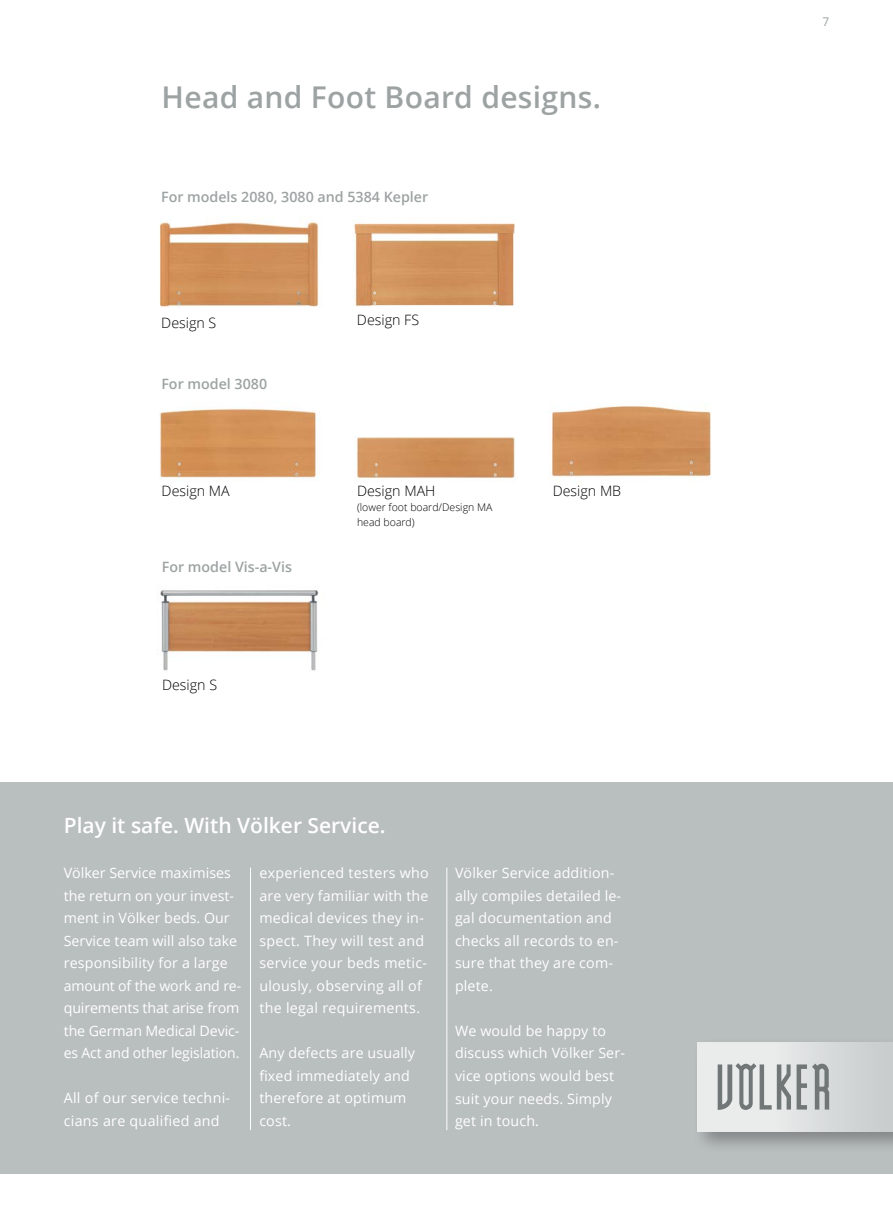
<style>
.page{position:relative;width:893px;height:1212px;background:#fff}
.page>*{position:absolute;margin:0;border:0;box-sizing:border-box;transform-origin:0 0}
.t1{font:600 30px "Open Sans";letter-spacing:.01em;color:#9da2a2}
.t2{font:600 21px "Open Sans";color:#fff}
.t3{font:14.25px/22.5px "Open Sans";letter-spacing:.01em;color:#fff}
.t4{font:600 14.25px "Open Sans";color:#9da2a2}
.t5{font:300 14.25px "Open Sans";color:#000}
.t6{font:12px "Open Sans";color:#9da2a2}
.t7{font:300 10.5px/15px "Open Sans";color:#000}
</style>
<div class="page">
<img style="left:355px;top:436px;width:160px;height:45px">
<img style="left:159px;top:408px;width:158px;height:71px">
<img style="left:549px;top:405px;width:162px;height:76px">
<img style="left:159px;top:221px;width:160px;height:86px">
<img style="left:353px;top:221px;width:162px;height:86px">
<img style="left:160px;top:590px;width:159px;height:81px">
<div style="left:0;top:782px;width:893px;height:392px;background:#b9bebe"></div>
<div style="left:692px;top:1036px;width:201px;height:118px;background:#000;opacity:.3"></div>
<div style="left:697px;top:1042px;width:196px;height:89px;background:linear-gradient(to right,#f2f3f3,#cccfcf)"></div>
<svg style="left:718px;top:1063px;width:73px;height:47px;background:#b5b9b8"></svg>
<svg style="left:797px;top:1063px;width:32px;height:46px"></svg>
<hr style="left:250px;top:867px;width:1px;height:263px;background:#fff">
<hr style="left:446px;top:867px;width:1px;height:263px;background:#fff">
<h1 class="t1" style="left:162px;top:77px;width:441px">Head and Foot Board designs.</h1>
<p class="t4" style="left:161px;top:187px;width:269px">For models 2080, 3080 and 5384 Kepler</p>
<p class="t5" style="left:161px;top:313px;width:57px">Design S</p>
<p class="t4" style="left:161px;top:374px;width:107px">For model 3080</p>
<p class="t5" style="left:162px;top:481px;width:70px">Design MA</p>
<p class="t4" style="left:162px;top:557px;width:132px">For model Vis-a-Vis</p>
<p class="t5" style="left:162px;top:675px;width:57px">Design S</p>
<p class="t5" style="left:357px;top:310px;width:64px">Design FS</p>
<p class="t5" style="left:357px;top:481px;width:80px">Design MAH</p>
<p class="t7" style="left:357px;top:499px;width:137px">(lower foot board/Design MA head board)</p>
<p class="t5" style="left:553px;top:481px;width:70px">Design MB</p>
<h2 class="t2" style="left:64px;top:810px;width:323px">Play it safe. With Völker Service.</h2>
<p class="t3" style="left:64px;top:862px;width:179px">Völker Service maximises the return on your invest&shy;ment in Völker beds. Our<br>Service team will also take responsibility for a large amount of the work and re&shy;quirements that arise from the German Medical Devic&shy;es Act and other legislation.</p>
<p class="t3" style="left:64px;top:1087px;width:168px">All of our service techni&shy;cians are qualified and</p>
<p class="t3" style="left:259px;top:862px;width:171px">experienced testers who are very familiar with the medical devices they in&shy;spect. They will test and service your beds metic&shy;ulously, observing all of the legal requirements.</p>
<p class="t3" style="left:259px;top:1042px;width:157px">Any defects are usually fixed immediately and therefore at optimum cost.</p>
<p class="t3" style="left:455px;top:862px;width:168px">Völker Service addition&shy;ally compiles detailed le&shy;gal documentation and checks all records to en&shy;sure that they are com&shy;plete.</p>
<p class="t3" style="left:455px;top:1019px;width:171px">We would be happy to discuss which Völker Ser&shy;vice options would best suit your needs. Simply get in touch.</p>
<p class="t6" style="left:822px;top:14px;width:8px">7</p>
</div>
